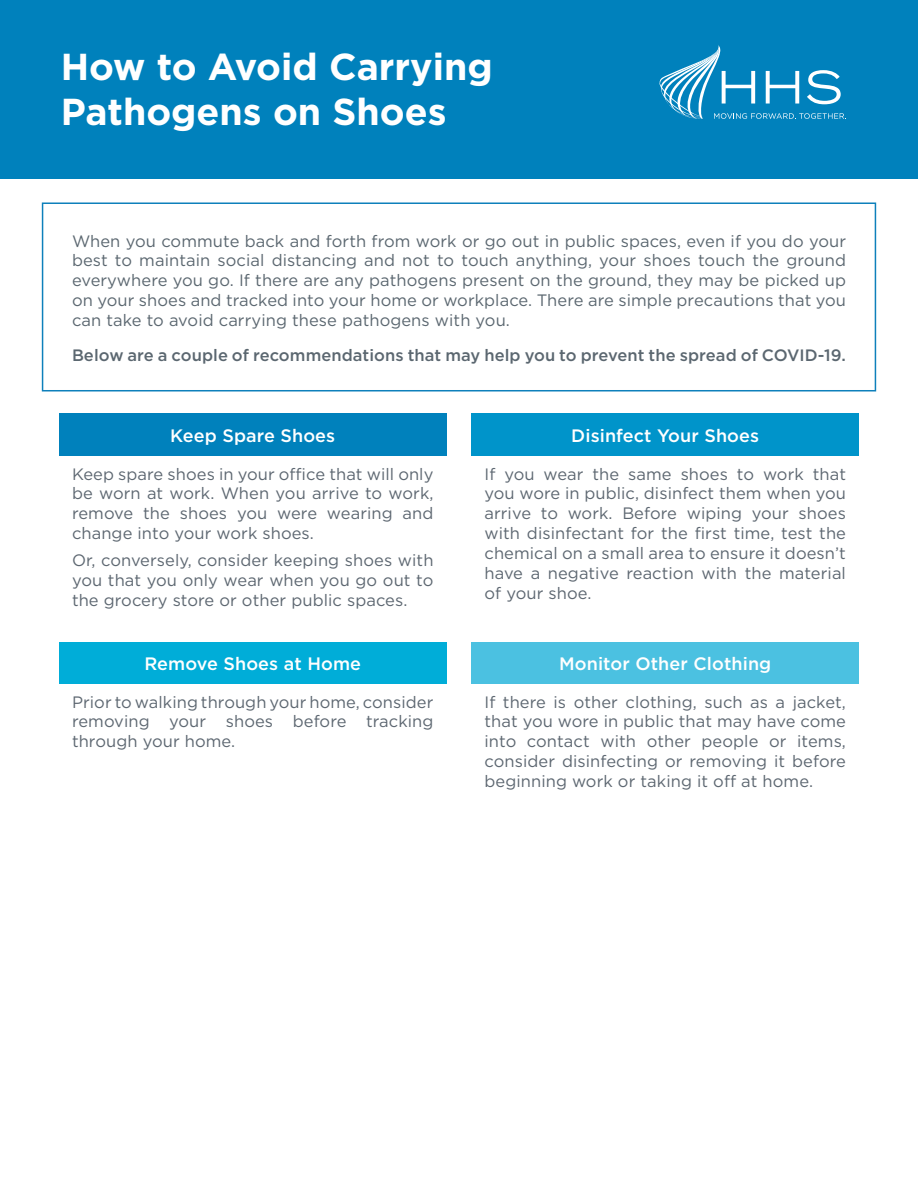
<style>
.page{position:relative;width:918px;height:1188px;background:#fff}
.page>*{position:absolute;margin:0;border:0;box-sizing:border-box;transform-origin:0 0}
.t1{font:700 37.5px/45px "Gotham";color:#fff}
.t2{font:500 18px "Gotham";letter-spacing:.005em;color:#fff}
.t3{font:16.5px/19.8px "Gotham";letter-spacing:.005em;color:#5d6771;text-align:justify}
.t4{font:16.5px/19.8px "Gotham";letter-spacing:.005em;color:#5b6770;text-align:justify}
.t5{font:500 16.5px "Gotham";letter-spacing:.005em;color:#5b6770}
</style>
<div class="page">
<div style="left:59px;top:414px;width:388px;height:42px;background:#0081bc"></div>
<div style="left:59px;top:642px;width:388px;height:42px;background:#00add8"></div>
<div style="left:471px;top:414px;width:388px;height:42px;background:#0094ca"></div>
<div style="left:471px;top:642px;width:388px;height:42px;background:#4bc1e1"></div>
<div style="left:42px;top:202px;width:834px;height:189px;border:2px solid #0e80bb"></div>
<div style="left:18px;top:0;width:900px;height:178px;background:#0081bc"></div>
<div style="left:0;top:0;width:899px;height:178px;background:#0081bc"></div>
<svg style="left:660px;top:45px;width:186px;height:74px"></svg>
<h1 class="t1" style="left:61px;top:46px;width:434px">How to Avoid Carrying<br>Pathogens on Shoes</h1>
<p class="t4" style="left:72px;top:232px;width:776px">When you commute back and forth from work or go out in public spaces, even if you do your best to maintain social distancing and not to touch anything, your shoes touch the ground everywhere you go. If there are any pathogens present on the ground, they may be picked up on your shoes and tracked into your home or workplace. There are simple precautions that you can take to avoid carrying these pathogens with you.</p>
<p class="t5" style="left:72px;top:347px;width:776px">Below are a couple of recommendations that may help you to prevent the spread of COVID-19.</p>
<p class="t2" style="left:170px;top:428px;width:167px">Keep Spare Shoes</p>
<p class="t3" style="left:72px;top:465px;width:363px">Keep spare shoes in your office that will only be worn at work. When you arrive to work, remove the shoes you were wearing and change into your work shoes.</p>
<p class="t3" style="left:72px;top:552px;width:363px">Or, conversely, consider keeping shoes with you that you only wear when you go out to the grocery store or other public spaces.</p>
<p class="t2" style="left:144px;top:656px;width:218px">Remove Shoes at Home</p>
<p class="t3" style="left:72px;top:693px;width:363px">Prior to walking through your home, consider removing your shoes before tracking through your home.</p>
<p class="t2" style="left:571px;top:428px;width:189px">Disinfect Your Shoes</p>
<p class="t3" style="left:484px;top:465px;width:363px">If you wear the same shoes to work that you wore in public, disinfect them when you arrive to work. Before wiping your shoes with disinfectant for the first time, test the chemical on a small area to ensure it doesn’t have a negative reaction with the material of your shoe.</p>
<p class="t2" style="left:559px;top:656px;width:214px">Monitor Other Clothing</p>
<p class="t3" style="left:484px;top:693px;width:363px">If there is other clothing, such as a jacket, that you wore in public that may have come into contact with other people or items, consider disinfecting or removing it before beginning work or taking it off at home.</p>
</div>
